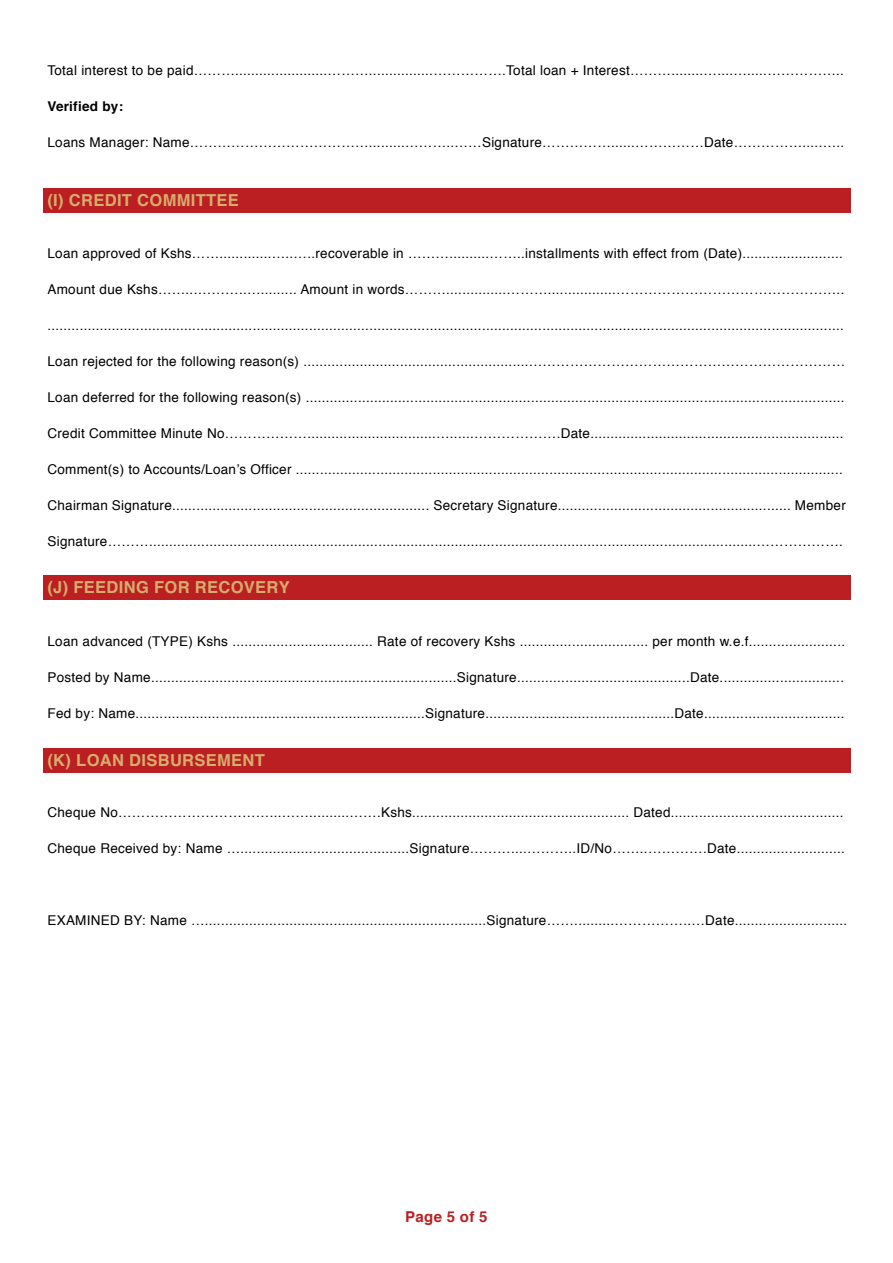
<style>
.page{position:relative;width:893px;height:1263px;background:#fff}
.page>*{position:absolute;margin:0;border:0;box-sizing:border-box;transform-origin:0 0}
.t1{font:700 16.5px "Helvetica";letter-spacing:.02em;color:#d6ad6c}
.t2{font:700 15px "Helvetica";letter-spacing:.02em;color:#bb1f22}
.t3{font:13.5px "Helvetica";letter-spacing:.02em;color:#000}
.t4{font:700 13.5px "Helvetica";letter-spacing:.02em;color:#000}
</style>
<div class="page">
<div style="left:43px;top:189px;width:807px;height:24px;background:#bb1f22"></div>
<div style="left:43px;top:575px;width:807px;height:24px;background:#bb1f22"></div>
<div style="left:43px;top:748px;width:807px;height:24px;background:#bb1f22"></div>
<p class="t3" style="left:47px;top:60px;width:798px">Total interest to be paid……….......................………................…………….Total loan + Interest………........…....….....……………..</p>
<p class="t4" style="left:47px;top:95px;width:77px">Verified by:</p>
<p class="t3" style="left:47px;top:132px;width:798px">Loans Manager: Name………………………………….........………..……Signature……………......……………Date…………….....…..</p>
<p class="t1" style="left:47px;top:187px;width:193px">(I) CREDIT COMMITTEE</p>
<p class="t3" style="left:47px;top:243px;width:797px">Loan approved of Kshs…….............…..…..recoverable in ………..........……..installments with effect from (Date).........................</p>
<p class="t3" style="left:47px;top:279px;width:798px">Amount due Kshs……...………..…......... Amount in words………...............……….................…………………………………………..</p>
<p class="t3" style="left:47px;top:315px;width:798px">......................................................................................................................................................................................................</p>
<p class="t3" style="left:47px;top:351px;width:799px">Loan rejected for the following reason(s) ........................................................……………………………………………………………</p>
<p class="t3" style="left:47px;top:387px;width:799px">Loan deferred for the following reason(s) ......................................................................................................................................</p>
<p class="t3" style="left:47px;top:423px;width:797px">Credit Committee Minute No………………................................…......……………….Date...............................................................</p>
<p class="t3" style="left:47px;top:459px;width:797px">Comment(s) to Accounts/Loan’s Officer ........................................................................................................................................</p>
<p class="t3" style="left:47px;top:495px;width:800px">Chairman Signature................................................................ Secretary Signature.......................................................... Member</p>
<p class="t3" style="left:47px;top:531px;width:797px">Signature……….......................................................................................................................................................……………….</p>
<p class="t1" style="left:47px;top:574px;width:244px">(J) FEEDING FOR RECOVERY</p>
<p class="t3" style="left:47px;top:631px;width:799px">Loan advanced (TYPE) Kshs ................................... Rate of recovery Kshs ................................ per month w.e.f........................</p>
<p class="t3" style="left:47px;top:667px;width:798px">Posted by Name............................................................................Signature...........................................Date...............................</p>
<p class="t3" style="left:47px;top:703px;width:799px">Fed by: Name........................................................................Signature...............................................Date...................................</p>
<p class="t1" style="left:47px;top:746px;width:219px">(K) LOAN DISBURSEMENT</p>
<p class="t3" style="left:47px;top:802px;width:798px">Cheque No……………………………...……..........…….Kshs...................................................... Dated...........................................</p>
<p class="t3" style="left:47px;top:838px;width:799px">Cheque Received by: Name …..........................................Signature………....………..ID/No……..………….Date...........................</p>
<p class="t3" style="left:47px;top:910px;width:801px">EXAMINED BY: Name …......................................................................Signature……..........……………..…Date............................</p>
<p class="t2" style="left:405px;top:1205px;width:84px">Page 5 of 5</p>
</div>
